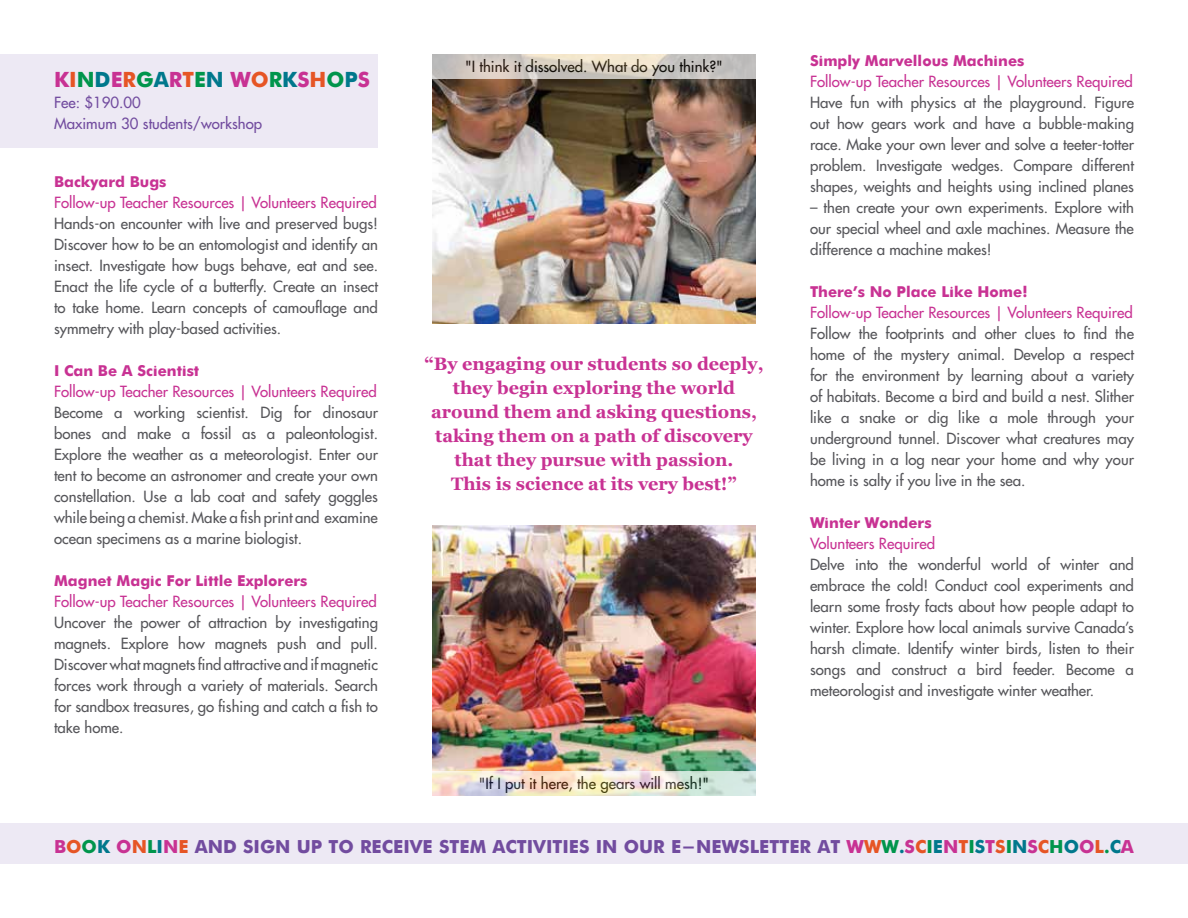
<style>
.page{position:relative;width:1188px;height:918px;background:#fff}
.page>*{position:absolute;margin:0;border:0;box-sizing:border-box;transform-origin:0 0}
.t1{font:700 21px "Futura";color:#c83293}
.t2{font:700 18px/24px "Georgia";color:#c83293;text-align:center}
.t3{font:700 18px "Futura";color:#724c9f}
.t4{font:15px/21px "Futura";color:#56565a;text-align:justify}
.t5{font:15px "Futura";color:#c83293}
.t6{font:700 15px "Futura";color:#c83293}
.t7{font:15px "Futura";color:#000}
.t8{font:15px/21px "Futura";color:#724c9f}
.s1{color:#e65525}
.s2{color:#00954c}
.s3{color:#00788c}
.s4{color:#c83293}
</style>
<div class="page">
<img style="left:432px;top:526px;width:324px;height:245px">
<img style="left:432px;top:79px;width:324px;height:245px">
<svg style="left:432px;top:54px;width:324px;height:25px;background:#d1cbc2"></svg>
<svg style="left:432px;top:771px;width:324px;height:25px;background:#e8e3d6"></svg>
<div style="left:0;top:54px;width:378px;height:93px;background:#ede9f4"></div>
<div style="left:0;top:824px;width:1188px;height:40px;background:#ede9f4"></div>
<h1 class="t1" style="left:54px;top:64px;width:317px">K<span class="s1">I</span><span class="s2">N</span><span class="s3">D</span>E<span class="s1">R</span><span class="s2">G</span><span class="s3">A</span>R<span class="s1">T</span><span class="s2">E</span><span class="s3">N</span> W<span class="s1">O</span><span class="s2">R</span><span class="s3">K</span>S<span class="s1">H</span><span class="s2">O</span><span class="s3">P</span>S</h1>
<p class="t8" style="left:54px;top:92px;width:210px">Fee: $190.00<br>Maximum 30 students/workshop</p>
<p class="t6" style="left:54px;top:171px;width:114px">Backyard Bugs</p>
<p class="t5" style="left:54px;top:193px;width:324px">Follow-up Teacher Resources | Volunteers Required</p>
<p class="t4" style="left:54px;top:213px;width:326px">Hands-on encounter with live and preserved bugs!<br>Discover how to be an entomologist and identify an insect. Investigate how bugs behave, eat and see.<br>Enact the life cycle of a butterfly. Create an insect to take home. Learn concepts of camouflage and symmetry with play-based activities.</p>
<p class="t6" style="left:54px;top:360px;width:147px">I Can Be A Scientist</p>
<p class="t5" style="left:54px;top:382px;width:324px">Follow-up Teacher Resources | Volunteers Required</p>
<p class="t4" style="left:54px;top:402px;width:326px">Become a working scientist. Dig for dinosaur bones and make a fossil as a paleontologist.<br>Explore the weather as a meteorologist. Enter our tent to become an astronomer and create your own constellation. Use a lab coat and safety goggles while being a chemist. Make a fish print and examine ocean specimens as a marine biologist.</p>
<p class="t6" style="left:54px;top:570px;width:255px">Magnet Magic For Little Explorers</p>
<p class="t5" style="left:54px;top:592px;width:324px">Follow-up Teacher Resources | Volunteers Required</p>
<p class="t4" style="left:54px;top:612px;width:326px">Uncover the power of attraction by investigating magnets. Explore how magnets push and pull.<br>Discover what magnets find attractive and if magnetic forces work through a variety of materials. Search for sandbox treasures, go fishing and catch a fish to take home.</p>
<p class="t7" style="left:465px;top:57px;width:259px">"I think it dissolved. What do you think?"</p>
<p class="t2" style="left:424px;top:352px;width:341px">“By engaging our students so deeply, they begin exploring the world around them and asking questions, taking them on a path of discovery that they pursue with passion.<br>This is science at its very best!”</p>
<p class="t7" style="left:479px;top:775px;width:232px">"If I put it here, the gears will mesh!"</p>
<p class="t6" style="left:810px;top:49px;width:216px">Simply Marvellous Machines</p>
<p class="t5" style="left:810px;top:72px;width:324px">Follow-up Teacher Resources | Volunteers Required</p>
<p class="t4" style="left:810px;top:92px;width:326px">Have fun with physics at the playground. Figure out how gears work and have a bubble-making race. Make your own lever and solve a teeter-totter problem. Investigate wedges. Compare different shapes, weights and heights using inclined planes</p>
<p class="t4" style="left:810px;top:197px;width:326px">– then create your own experiments. Explore with our special wheel and axle machines. Measure the difference a machine makes!</p>
<p class="t6" style="left:810px;top:280px;width:219px">There’s No Place Like Home!</p>
<p class="t5" style="left:810px;top:303px;width:324px">Follow-up Teacher Resources | Volunteers Required</p>
<p class="t4" style="left:810px;top:323px;width:326px">Follow the footprints and other clues to find the home of the mystery animal. Develop a respect for the environment by learning about a variety of habitats. Become a bird and build a nest. Slither like a snake or dig like a mole through your underground tunnel. Discover what creatures may be living in a log near your home and why your home is salty if you live in the sea.</p>
<p class="t6" style="left:810px;top:511px;width:123px">Winter Wonders</p>
<p class="t5" style="left:810px;top:534px;width:127px">Volunteers Required</p>
<p class="t4" style="left:810px;top:554px;width:326px">Delve into the wonderful world of winter and embrace the cold! Conduct cool experiments and learn some frosty facts about how people adapt to winter. Explore how local animals survive Canada’s harsh climate. Identify winter birds, listen to their songs and construct a bird feeder. Become a meteorologist and investigate winter weather.</p>
<p class="t3" style="left:54px;top:834px;width:1081px"><span class="s4">B</span><span class="s1">O</span><span class="s2">O</span><span class="s3">K</span> <span class="s4">O</span><span class="s1">N</span><span class="s2">L</span><span class="s3">I</span><span class="s4">N</span><span class="s1">E</span> AND SIGN UP TO RECEIVE STEM ACTIVITIES IN OUR E-NEWSLETTER AT <span class="s4">W</span><span class="s1">W</span><span class="s2">W</span><span class="s3">.</span><span class="s4">S</span><span class="s1">C</span><span class="s2">I</span><span class="s3">E</span><span class="s4">N</span><span class="s1">T</span><span class="s2">I</span><span class="s3">S</span><span class="s4">T</span><span class="s1">S</span><span class="s2">I</span><span class="s3">N</span><span class="s4">S</span><span class="s1">C</span><span class="s2">H</span><span class="s3">O</span><span class="s4">O</span><span class="s1">L</span><span class="s2">.</span><span class="s3">C</span><span class="s4">A</span></p>
</div>
